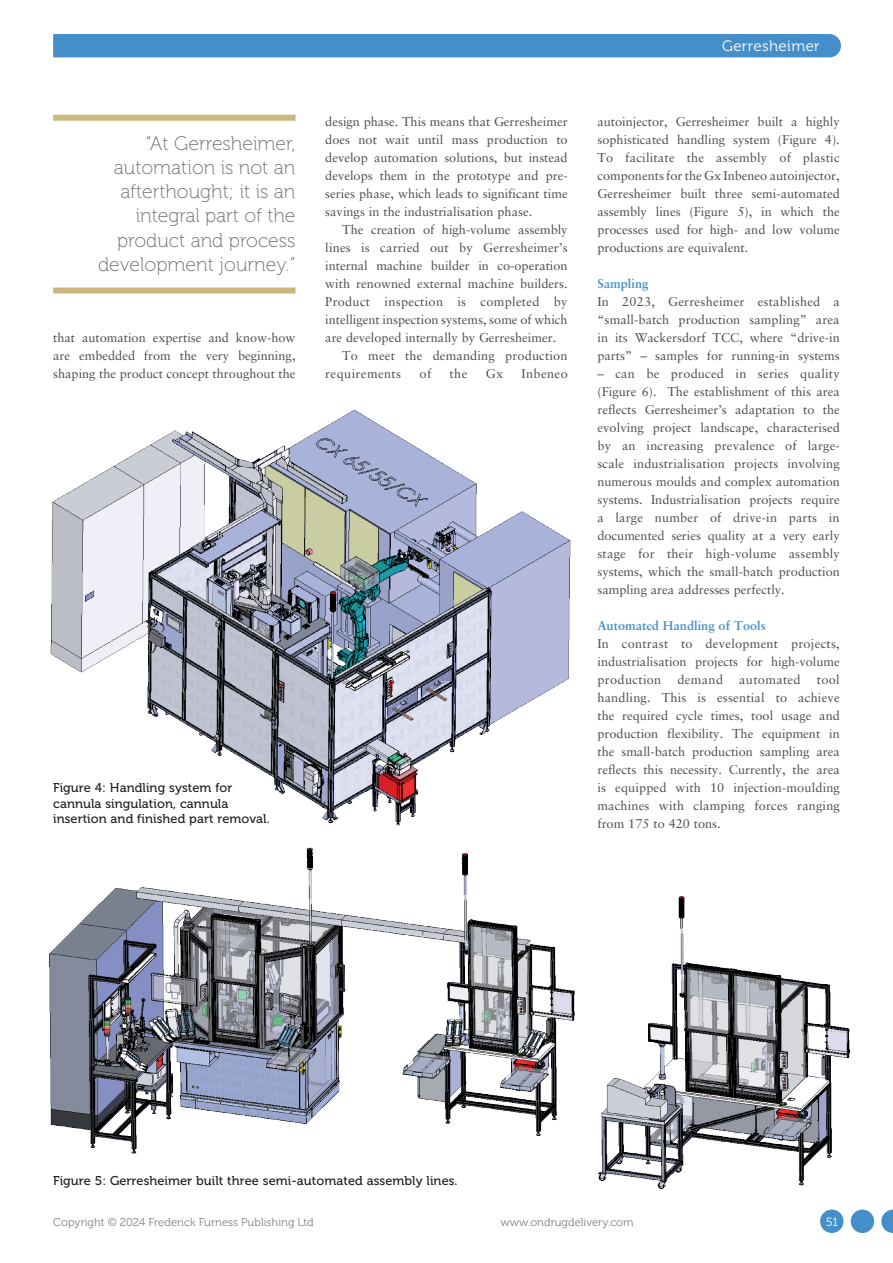
<style>
.page{position:relative;width:893px;height:1263px;background:#fff}
.page>*{position:absolute;margin:0;border:0;box-sizing:border-box;transform-origin:0 0}
.MF_pullquote{font:19.5px/24px "Museo 100";color:#6c6d70;text-align:right}
.t1{font:15px "Museo 300";letter-spacing:.025em;color:#fff}
.MF_body_no_indent{font:12.75px/18px "Sabon LT Std";color:#4b4c4d;text-align:justify}
.MF_body{font:12.75px/18px "Sabon LT Std";color:#4b4c4d;text-align:justify}
.MF_Captions{font:12.75px/15.3px "Museo 500";letter-spacing:.005em;color:#231f20}
.MF_subhead{font:700 12.75px "Sabon LT Std";color:#448fc9}
.MF_body_no_indent-2{font:12.75px "Sabon LT Std";letter-spacing:.025em;color:#4b4c4d}
.MF_body-2{font:12.75px "Sabon LT Std";letter-spacing:.03em;color:#4b4c4d}
.t2{font:12px "Museo 300";color:#fff}
.t3{font:11.25px "Museo 300";color:#808285}
</style>
<div class="page">
<div style="left:53px;top:34px;width:788px;height:23px;background:#448fc9"></div>
<div style="left:53px;top:115px;width:243px;height:6px;background:#cab87e"></div>
<div style="left:53px;top:287px;width:243px;height:6px;background:#cab87e"></div>
<img style="left:50px;top:409px;width:521px;height:417px">
<img style="left:49px;top:847px;width:801px;height:343px">
<svg style="left:881px;top:1209px;width:12px;height:24px"></svg>
<div style="left:851px;top:1209px;width:23px;height:24px;background:#448fc9;border-radius:50%"></div>
<div style="left:820px;top:1209px;width:23px;height:24px;background:#448fc9;border-radius:50%"></div>
<p class="MF_pullquote" style="left:98px;top:132px;width:199px">“At Gerresheimer, automation is not an afterthought; it is an integral part of the product and process development journey.”</p>
<p class="MF_body" style="left:53px;top:328px;width:244px">that automation expertise and know-how are embedded from the very beginning, shaping the product concept throughout the</p>
<p class="MF_Captions" style="left:53px;top:780px;width:218px">Figure 4: Handling system for cannula singulation, cannula insertion and finished part removal.</p>
<p class="MF_body" style="left:325px;top:112px;width:244px">design phase. This means that Gerresheimer does not wait until mass production to develop automation solutions, but instead develops them in the prototype and pre&shy;series phase, which leads to significant time savings in the industrialisation phase.</p>
<p class="MF_body" style="left:325px;top:220px;width:244px;text-indent:17px">The creation of high-volume assembly lines is carried out by Gerresheimer’s internal machine builder in co-operation with renowned external machine builders.<br>Product inspection is completed by intelligent inspection systems, some of which are developed internally by Gerresheimer.</p>
<p class="MF_body" style="left:325px;top:346px;width:244px;text-indent:17px">To meet the demanding production requirements</p>
<p class="MF_body" style="left:419px;top:364px;width:13px">of</p>
<p class="MF_body" style="left:450px;top:364px;width:19px">the</p>
<p class="MF_body" style="left:486px;top:364px;width:19px">Gx</p>
<p class="MF_body-2" style="left:521px;top:366px;width:48px">Inbeneo</p>
<p class="t1" style="left:722px;top:37px;width:99px">Gerresheimer</p>
<p class="MF_body" style="left:597px;top:112px;width:244px">autoinjector, Gerresheimer built a highly sophisticated handling system (Figure 4).<br>To facilitate the assembly of plastic components for the Gx Inbeneo autoinjector, Gerresheimer built three semi-automated assembly lines (Figure 5), in which the processes used for high- and low volume productions are equivalent.</p>
<p class="MF_subhead" style="left:597px;top:276px;width:53px">Sampling</p>
<p class="MF_body_no_indent" style="left:597px;top:292px;width:244px">In 2023, Gerresheimer established a “small-batch production sampling” area in its Wackersdorf TCC, where “drive-in parts” – samples for running-in systems</p>
<p class="MF_body_no_indent" style="left:597px;top:364px;width:244px">– can be produced in series quality (Figure 6). The establishment of this area reflects Gerresheimer’s adaptation to the evolving project landscape, characterised by an increasing prevalence of large&shy;scale industrialisation projects involving numerous moulds and complex automation systems. Industrialisation projects require a large number of drive-in parts in documented series quality at a very early stage for their high-volume assembly systems, which the small-batch production sampling area addresses perfectly.</p>
<p class="MF_subhead" style="left:597px;top:618px;width:170px">Automated Handling of Tools</p>
<p class="MF_body_no_indent" style="left:597px;top:634px;width:244px">In contrast to development projects, industrialisation projects for high-volume production</p>
<p class="MF_body_no_indent" style="left:597px;top:670px;width:244px;text-indent:219px">tool handling. This is essential to achieve the required cycle times, tool usage and production flexibility. The equipment in the small-batch production sampling area reflects this necessity. Currently, the area is equipped with 10 injection-moulding machines with clamping forces ranging from 175 to 420 tons.</p>
<p class="MF_body_no_indent" style="left:677px;top:670px;width:47px">demand</p>
<p class="MF_body_no_indent-2" style="left:739px;top:672px;width:63px">automated</p>
<p class="MF_Captions" style="left:53px;top:1173px;width:406px">Figure 5: Gerresheimer built three semi-automated assembly lines.</p>
<p class="t3" style="left:53px;top:1216px;width:262px">Copyright © 2024 Frederick Furness Publishing Ltd</p>
<p class="t3" style="left:500px;top:1216px;width:135px">www.ondrugdelivery.com</p>
<p class="t2" style="left:826px;top:1215px;width:14px">51</p>
</div>
